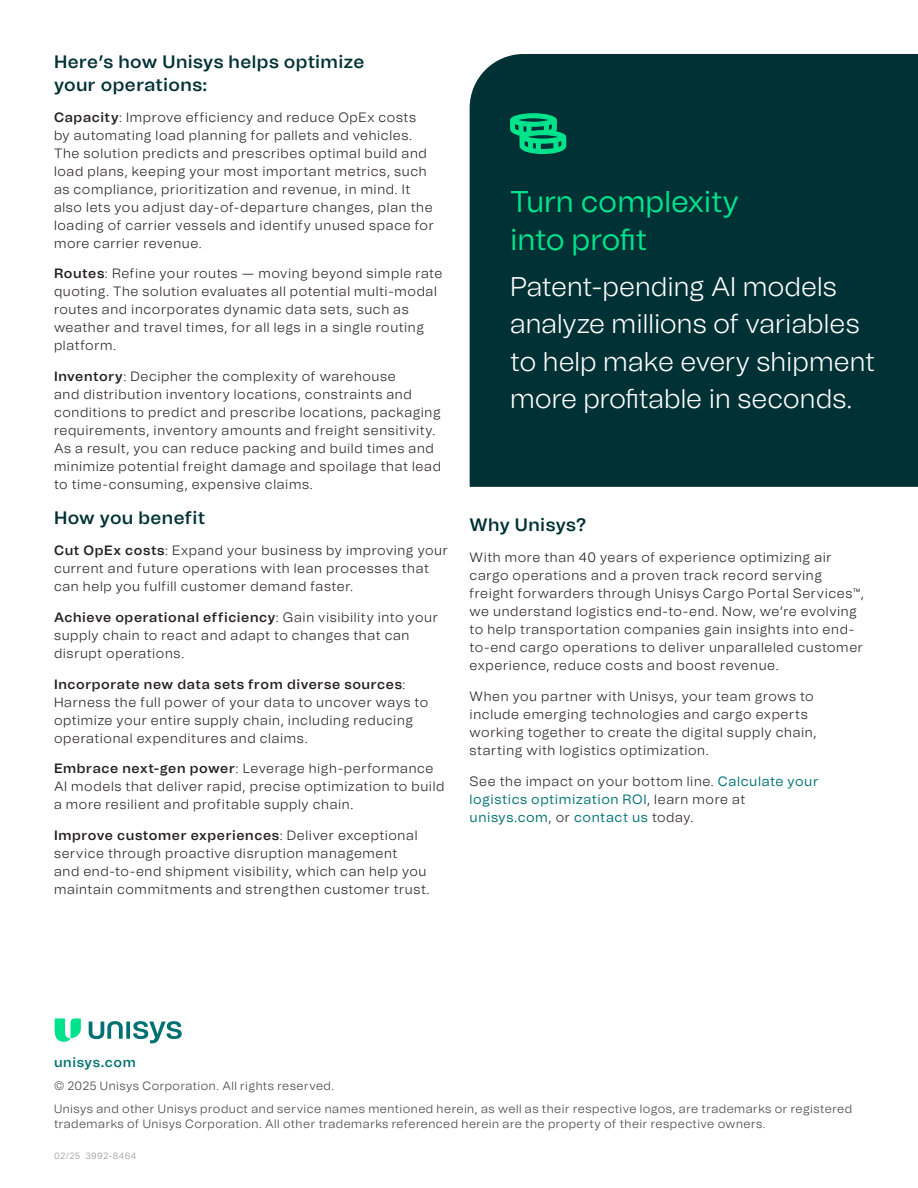
<style>
.page{position:relative;width:918px;height:1188px;background:#fff}
.page>*{position:absolute;margin:0;border:0;box-sizing:border-box;transform-origin:0 0}
.Call_out_Headline_Reverse{font:30px/37.5px "Unisys";color:#00e28b}
.Call_out_Headline_Reverse-2{font:300 27px/37.5px "Unisys";color:#fff}
.Sub_Head_1{font:600 18px/22.5px "Unisys";letter-spacing:.02em;color:#003134}
.Body_Text{font:300 13.5px/18px "Unisys";letter-spacing:.045em;color:#231f20}
.Body_Text-2{font:13.5px/18px "Unisys";letter-spacing:.04em;color:#007173}
.unisys_com{font:600 13.5px "Unisys";letter-spacing:.045em;color:#007173}
.Boiler_Plate{font:300 12px/14.4px "Unisys";letter-spacing:.04em;color:#3f3f3f}
.Job_Code{font:300 9px "Unisys";letter-spacing:.055em;color:#949494}
.s1{font-weight:600}
.s2{font-weight:300;color:#231f20}
</style>
<div class="page">
<div style="left:470px;top:54px;width:448px;height:433px;background:#003134"></div>
<svg style="left:55px;top:1018px;width:26px;height:24px"></svg>
<svg style="left:89px;top:1021px;width:93px;height:22px"></svg>
<svg style="left:510px;top:113px;width:56px;height:41px;background:#009e69"></svg>
<p class="Sub_Head_1" style="left:54px;top:50px;width:312px">Here’s how Unisys helps optimize your operations:</p>
<p class="Body_Text" style="left:54px;top:108px;width:381px"><span class="s1">Capacity</span>: Improve efficiency and reduce OpEx costs by automating load planning for pallets and vehicles.<br>The solution predicts and prescribes optimal build and load plans, keeping your most important metrics, such as compliance, prioritization and revenue, in mind. It also lets you adjust day-of-departure changes, plan the loading of carrier vessels and identify unused space for more carrier revenue.</p>
<p class="Body_Text" style="left:54px;top:265px;width:390px"><span class="s1">Routes</span>: Refine your routes — moving beyond simple rate quoting. The solution evaluates all potential multi-modal routes and incorporates dynamic data sets, such as weather and travel times, for all legs in a single routing platform.</p>
<p class="Body_Text" style="left:54px;top:367px;width:388px"><span class="s1">Inventory</span>: Decipher the complexity of warehouse<br>and distribution inventory locations, constraints and conditions to predict and prescribe locations, packaging requirements, inventory amounts and freight sensitivity.<br>As a result, you can reduce packing and build times and minimize potential freight damage and spoilage that lead to time-consuming, expensive claims.</p>
<p class="Sub_Head_1" style="left:54px;top:506px;width:153px">How you benefit</p>
<p class="Body_Text" style="left:54px;top:541px;width:395px"><span class="s1">Cut OpEx costs</span>: Expand your business by improving your current and future operations with lean processes that can help you fulfill customer demand faster.</p>
<p class="Body_Text" style="left:54px;top:608px;width:385px"><span class="s1">Achieve operational efficiency</span>: Gain visibility into your supply chain to react and adapt to changes that can disrupt operations.</p>
<p class="Body_Text" style="left:54px;top:675px;width:376px"><span class="s1">Incorporate new data sets from diverse sources</span>:<br>Harness the full power of your data to uncover ways to optimize your entire supply chain, including reducing operational expenditures and claims.</p>
<p class="Body_Text" style="left:54px;top:760px;width:392px"><span class="s1">Embrace next-gen power</span>: Leverage high-performance<br>AI models that deliver rapid, precise optimization to build a more resilient and profitable supply chain.</p>
<p class="Body_Text" style="left:54px;top:826px;width:377px"><span class="s1">Improve customer experiences</span>: Deliver exceptional service through proactive disruption management<br>and end-to-end shipment visibility, which can help you maintain commitments and strengthen customer trust.</p>
<p class="Call_out_Headline_Reverse" style="left:510px;top:182px;width:230px">Turn complexity into profit</p>
<p class="Call_out_Headline_Reverse-2" style="left:510px;top:267px;width:366px">Patent-pending AI models analyze millions of variables to help make every shipment more profitable in seconds.</p>
<p class="Sub_Head_1" style="left:470px;top:513px;width:118px">Why Unisys?</p>
<p class="Body_Text" style="left:470px;top:548px;width:396px">With more than 40 years of experience optimizing air cargo operations and a proven track record serving freight forwarders through Unisys Cargo Portal Services™, we understand logistics end-to-end. Now, we’re evolving to help transportation companies gain insights into end&shy;to-end cargo operations to deliver unparalleled customer experience, reduce costs and boost revenue.</p>
<p class="Body_Text" style="left:470px;top:687px;width:348px">When you partner with Unisys, your team grows to include emerging technologies and cargo experts working together to create the digital supply chain, starting with logistics optimization.</p>
<p class="Body_Text-2" style="left:470px;top:772px;width:350px"><span class="s2">See the impact on your bottom line.</span> Calculate your logistics optimization ROI<span class="s2">, learn more at </span>unisys.com<span class="s2">, or</span> contact us <span class="s2">today.</span></p>
<p class="unisys_com" style="left:54px;top:1053px;width:83px">unisys.com</p>
<p class="Boiler_Plate" style="left:54px;top:1079px;width:282px">© 2025 Unisys Corporation. All rights reserved.</p>
<p class="Boiler_Plate" style="left:54px;top:1102px;width:800px">Unisys and other Unisys product and service names mentioned herein, as well as their respective logos, are trademarks or registered trademarks of Unisys Corporation. All other trademarks referenced herein are the property of their respective owners.</p>
<p class="Job_Code" style="left:54px;top:1150px;width:84px">02/25 3992-8464</p>
</div>
